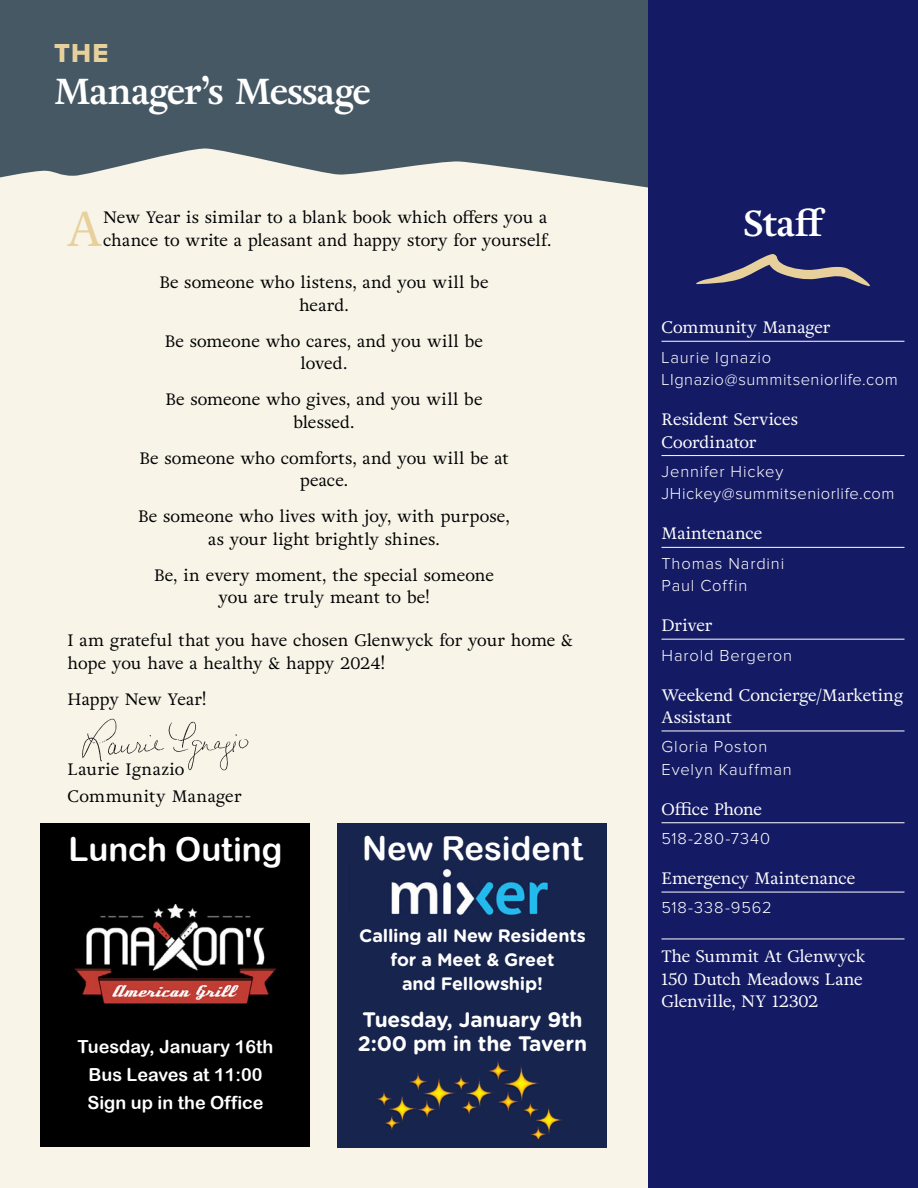
<style>
.page{position:relative;width:918px;height:1188px;background:#fff}
.page>*{position:absolute;margin:0;border:0;box-sizing:border-box;transform-origin:0 0}
.t1{font:48.6px "Adriane Text";color:#e7d09b}
.t2{font:700 36px "Adriane Text";letter-spacing:-.01em;color:#fff}
.supper_club_detail{font:33px "Arial Rounded MT Bold";color:#fff}
.t3{font:27px "Proxima Nova Extrabld";color:#e7d09b}
.supper_club_detail-2{font:700 21px/24px "Gotham Rounded";letter-spacing:-.01em;color:#fff}
.t4{font:18px "Arial Rounded MT Bold";color:#fff}
.supper_club_detail-3{font:700 18px/24px "Gotham Rounded";letter-spacing:-.01em;color:#fff;text-align:center}
.t5{font:16.5px/22.5px "Adriane Text";letter-spacing:.005em;color:#010203;text-align:center}
.Staff_Headings_condensed{font:16.5px/22.5px "Adriane Text";letter-spacing:-.005em;color:#fff}
.Staff_Names{font:300 16.5px/22.5px "Proxima Nova";letter-spacing:.05em;color:#fff}
.Staff_Names-2{font:300 16.5px/22.5px "Proxima Nova";letter-spacing:.03em;color:#fff}
.staff_panel_address{font:16.5px "Adriane Text";letter-spacing:-.015em;color:#fff}
.Staff_Headings{font:16.5px "Adriane Text";color:#fff}
</style>
<div class="page">
<div style="left:0;top:0;width:648px;height:202px;background:#475865"></div>
<div style="left:648px;top:0;width:270px;height:1188px;background:#141b64"></div>
<div style="left:0;top:148px;width:648px;height:1040px;background:#f9f4e8"></div>
<div style="left:338px;top:824px;width:270px;height:324px;background:#17244e"></div>
<img style="left:391px;top:868px;width:158px;height:48px">
<img style="left:377px;top:1060px;width:185px;height:78px">
<div style="left:40px;top:824px;width:270px;height:324px;background:#000"></div>
<img style="left:73px;top:904px;width:205px;height:100px">
<hr style="left:662px;top:341px;width:242px;height:1px;background:#fff">
<hr style="left:662px;top:455px;width:242px;height:1px;background:#fff">
<hr style="left:662px;top:547px;width:242px;height:1px;background:#fff">
<hr style="left:662px;top:639px;width:242px;height:1px;background:#fff">
<hr style="left:662px;top:731px;width:242px;height:1px;background:#fff">
<hr style="left:662px;top:822px;width:242px;height:1px;background:#fff">
<hr style="left:662px;top:892px;width:242px;height:1px;background:#fff">
<hr style="left:662px;top:939px;width:242px;height:1px;background:#fff">
<svg style="left:696px;top:254px;width:174px;height:33px"></svg>
<svg style="left:82px;top:719px;width:166px;height:51px;background:#ede8dd"></svg>
<p class="t3" style="left:54px;top:40px;width:56px">THE</p>
<p class="t2" style="left:54px;top:69px;width:318px">Manager’s Message</p>
<p class="t1" style="left:67px;top:198px;width:37px">A</p>
<p class="t5" style="left:103px;top:206px;width:450px;text-align:left">New Year is similar to a blank book which offers you a chance to write a pleasant and happy story for yourself.</p>
<p class="t5" style="left:159px;top:271px;width:331px">Be someone who listens, and you will be heard.</p>
<p class="t5" style="left:165px;top:330px;width:320px">Be someone who cares, and you will be loved.</p>
<p class="t5" style="left:165px;top:388px;width:319px">Be someone who gives, and you will be blessed.</p>
<p class="t5" style="left:140px;top:447px;width:370px">Be someone who comforts, and you will be at peace.</p>
<p class="t5" style="left:138px;top:506px;width:373px">Be someone who lives with joy, with purpose, as your light brightly shines.</p>
<p class="t5" style="left:154px;top:564px;width:341px">Be, in every moment, the special someone you are truly meant to be!</p>
<p class="t5" style="left:68px;top:629px;width:507px;text-align:left">I am grateful that you have chosen Glenwyck for your home &amp; hope you have a healthy &amp; happy 2024!</p>
<p class="t5" style="left:68px;top:688px;width:140px">Happy New Year!</p>
<p class="t5" style="left:68px;top:759px;width:118px">Laurie Ignazio</p>
<p class="t5" style="left:68px;top:785px;width:176px">Community Manager</p>
<p class="supper_club_detail" style="left:68px;top:830px;width:216px">Lunch Outing</p>
<p class="t4" style="left:78px;top:1036px;width:197px">Tuesday, January 16th</p>
<p class="t4" style="left:89px;top:1064px;width:175px">Bus Leaves at 11:00</p>
<p class="t4" style="left:87px;top:1092px;width:178px">Sign up in the Office</p>
<p class="supper_club_detail" style="left:362px;top:829px;width:222px">New Resident</p>
<p class="supper_club_detail-3" style="left:359px;top:922px;width:228px">Calling all New Residents for a Meet &amp; Greet<br>and Fellowship!</p>
<p class="supper_club_detail-2" style="left:358px;top:1007px;width:231px">Tuesday, January 9th<br>2:00 pm in the Tavern</p>
<p class="t2" style="left:744px;top:201px;width:83px">Staff</p>
<p class="Staff_Headings" style="left:662px;top:317px;width:170px">Community Manager</p>
<p class="Staff_Names-2" style="left:662px;top:347px;width:238px">Laurie Ignazio<br>LIgnazio@summitseniorlife.com</p>
<p class="Staff_Headings_condensed" style="left:662px;top:408px;width:138px">Resident Services<br>Coordinator</p>
<p class="Staff_Names-2" style="left:662px;top:461px;width:235px">Jennifer Hickey<br>JHickey@summitseniorlife.com</p>
<p class="Staff_Headings_condensed" style="left:662px;top:523px;width:102px">Maintenance</p>
<p class="Staff_Names" style="left:662px;top:553px;width:124px">Thomas Nardini<br>Paul Coffin</p>
<p class="Staff_Headings_condensed" style="left:662px;top:614px;width:52px">Driver</p>
<p class="Staff_Names" style="left:662px;top:644px;width:132px">Harold Bergeron</p>
<p class="Staff_Headings_condensed" style="left:662px;top:684px;width:243px">Weekend Concierge/Marketing<br>Assistant</p>
<p class="Staff_Names" style="left:662px;top:736px;width:132px">Gloria Poston<br>Evelyn Kauffman</p>
<p class="Staff_Headings_condensed" style="left:662px;top:798px;width:102px">Office Phone</p>
<p class="Staff_Names" style="left:662px;top:828px;width:110px">518-280-7340</p>
<p class="Staff_Headings_condensed" style="left:662px;top:867px;width:195px">Emergency Maintenance</p>
<p class="Staff_Names" style="left:662px;top:897px;width:112px">518-338-9562</p>
<p class="staff_panel_address" style="left:662px;top:946px;width:205px">The Summit At Glenwyck</p>
<p class="staff_panel_address" style="left:662px;top:969px;width:203px">150 Dutch Meadows Lane</p>
<p class="staff_panel_address" style="left:662px;top:991px;width:158px">Glenville, NY 12302</p>
</div>
